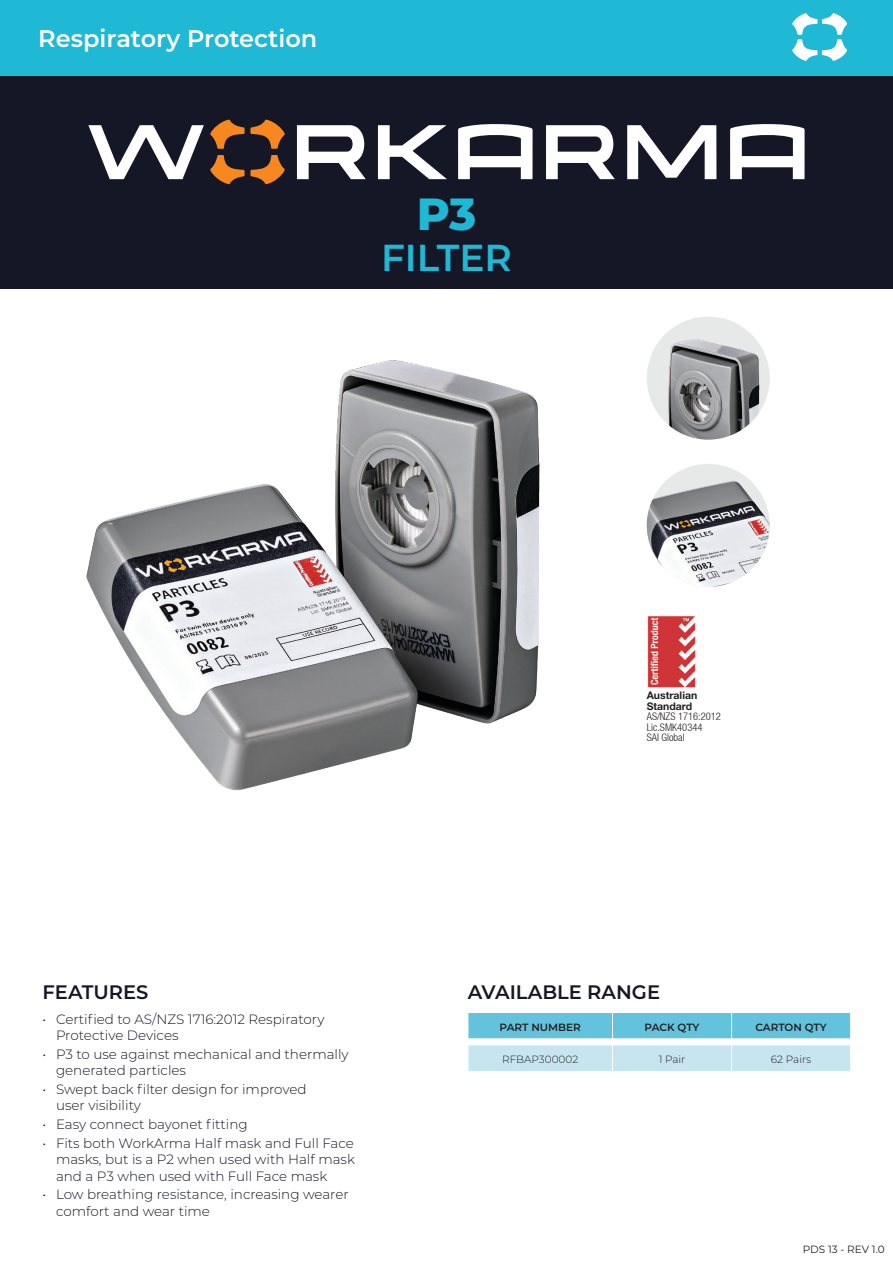
<style>
.page{position:relative;width:893px;height:1263px;background:#fff}
.page>*{position:absolute;margin:0;border:0;box-sizing:border-box;transform-origin:0 0}
.Product_Name{font:800 45px "Montserrat";color:#1fb8d5}
.Product_Category{font:600 37.5px "Montserrat";color:#1fb8d5}
.t1{font:600 24px "Montserrat";color:#fff}
.Headings{font:600 19.5px "Montserrat";color:#151726}
.t2{font:300 13.5px/16.5px "Montserrat";color:#151726}
.t3{font:300 condensed 10.5px "Helvetica Neue LT";color:#231f20}
.Table_Header{font:600 10.5px "Montserrat";letter-spacing:-.01em;color:#231f20}
.t4{font:300 10.5px "Montserrat";color:#231f20}
.t5{font:700 10.5px "Helvetica Neue";color:#231f20}
.t6{font:10.5px "Montserrat";color:#231f20}
</style>
<div class="page">
<div style="left:0;top:0;width:893px;height:77px;background:#1fb8d5;border:2px solid #1fb8d5"></div>
<svg style="left:792px;top:13px;width:55px;height:48px"></svg>
<div style="left:0;top:77px;width:893px;height:212px;background:#151726"></div>
<svg style="left:88px;top:125px;width:116px;height:54px"></svg>
<svg style="left:297px;top:125px;width:69px;height:54px"></svg>
<svg style="left:378px;top:125px;width:69px;height:54px"></svg>
<svg style="left:546px;top:125px;width:69px;height:54px"></svg>
<svg style="left:627px;top:125px;width:89px;height:54px"></svg>
<svg style="left:458px;top:124px;width:75px;height:55px"></svg>
<svg style="left:730px;top:124px;width:75px;height:55px"></svg>
<svg style="left:210px;top:120px;width:75px;height:29px"></svg>
<svg style="left:210px;top:155px;width:75px;height:29px"></svg>
<svg style="left:468px;top:1013px;width:383px;height:58px;background:#a3d9e9"></svg>
<img style="left:86px;top:360px;width:454px;height:431px">
<img style="left:647px;top:323px;width:123px;height:117px">
<img style="left:647px;top:464px;width:123px;height:123px;border-radius:61px">
<img style="left:647px;top:616px;width:49px;height:72px">
<h3 class="t1" style="left:38px;top:21px;width:281px">Respiratory Protection</h3>
<p class="Product_Name" style="left:417px;top:181px;width:61px">P3</p>
<p class="Product_Category" style="left:381px;top:231px;width:132px">FILTER</p>
<p class="Headings" style="left:43px;top:978px;width:107px">FEATURES</p>
<p class="t2" style="left:56px;top:1010px;width:270px;text-indent:-14px">• Certified to AS/NZS 1716:2012 Respiratory<br>Protective Devices</p>
<p class="t2" style="left:56px;top:1045px;width:294px;text-indent:-14px">• P3 to use against mechanical and thermally generated particles</p>
<p class="t2" style="left:56px;top:1080px;width:252px;text-indent:-14px">• Swept back filter design for improved user visibility</p>
<p class="t2" style="left:43px;top:1115px;width:207px">• Easy connect bayonet fitting</p>
<p class="t2" style="left:56px;top:1134px;width:300px;text-align:justify;text-indent:-14px">• Fits both WorkArma Half mask and Full Face masks, but is a P2 when used with Half mask and a P3 when used with Full Face mask</p>
<p class="t2" style="left:56px;top:1186px;width:294px;text-indent:-14px">• Low breathing resistance, increasing wearer comfort and wear time</p>
<p class="t5" style="left:647px;top:689px;width:52px">Australian</p>
<p class="t5" style="left:647px;top:700px;width:47px">Standard</p>
<p class="t3" style="left:647px;top:711px;width:76px">AS/NZS 1716:2012</p>
<p class="t3" style="left:647px;top:721px;width:57px">Lic.SMK40344</p>
<p class="t3" style="left:647px;top:732px;width:39px">SAI Global</p>
<p class="Headings" style="left:468px;top:978px;width:194px">AVAILABLE RANGE</p>
<p class="Table_Header" style="left:500px;top:1020px;width:83px">PART NUMBER</p>
<p class="Table_Header" style="left:645px;top:1020px;width:56px">PACK QTY</p>
<p class="Table_Header" style="left:755px;top:1020px;width:73px">CARTON QTY</p>
<p class="t4" style="left:502px;top:1052px;width:78px">RFBAP300002</p>
<p class="t4" style="left:659px;top:1052px;width:28px">1 Pair</p>
<p class="t4" style="left:771px;top:1052px;width:42px">62 Pairs</p>
<p class="t6" style="left:803px;top:1242px;width:83px">PDS 13 - REV 1.0</p>
</div>
